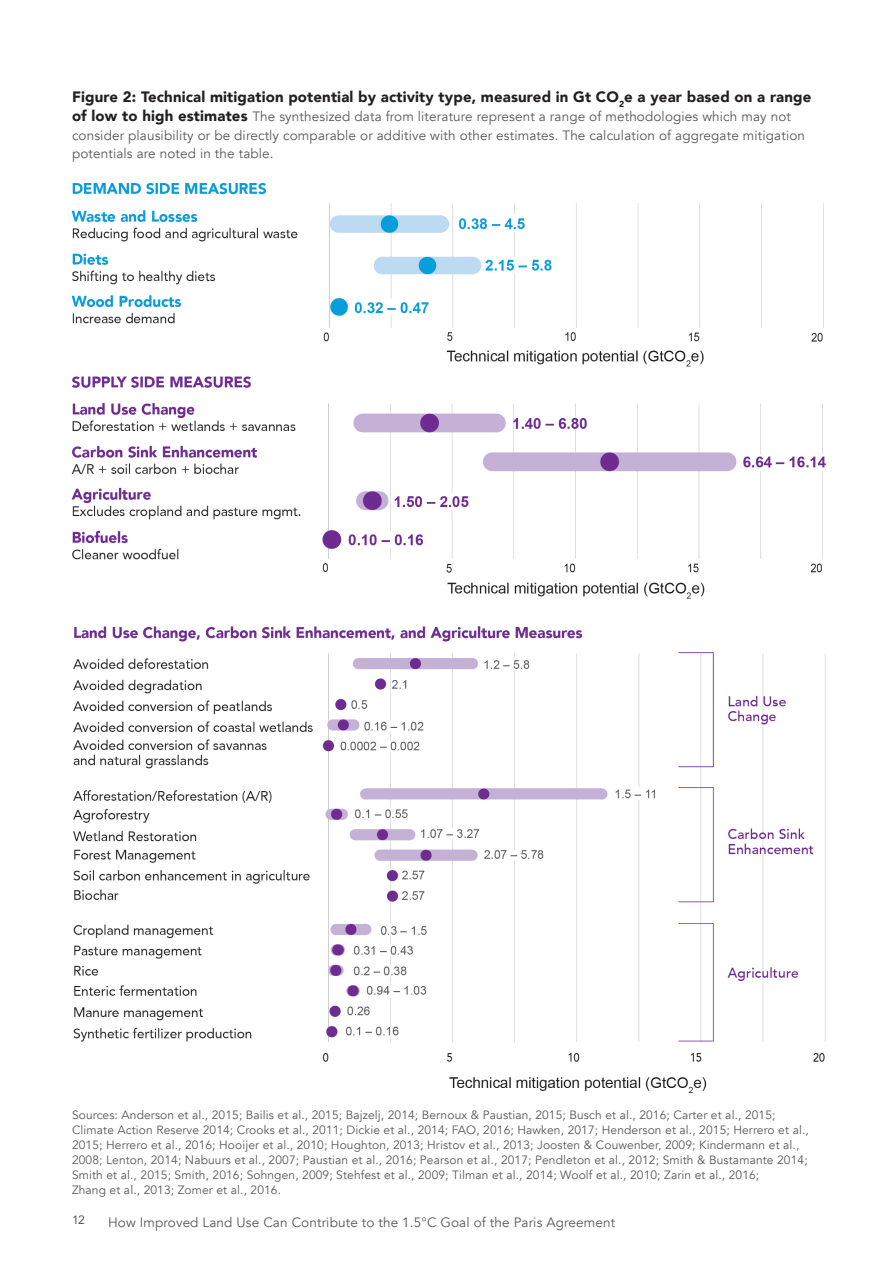
<style>
.page{position:relative;width:893px;height:1263px;background:#fff}
.page>*{position:absolute;margin:0;border:0;box-sizing:border-box;transform-origin:0 0}
.t1{font:900 15px "Avenir";letter-spacing:.01em;color:#231f20}
.t2{font:13.5px/18.8px "Avenir";letter-spacing:.01em;color:#57585a}
.t3{font:12px/15px "Avenir";letter-spacing:.01em;color:#57585a}
.t4{font:12px "Avenir";color:#57585a}
.s1{font-weight:900;font-size:15px;color:#231f20}
</style>
<div class="page">
<img style="left:71px;top:183px;width:755px;height:911px">
<hr style="left:892px;top:214px;width:1px;height:1049px;background:#e6e7e9">
<p class="t1" style="left:72px;top:87px;width:741px">Figure 2: Technical mitigation potential by activity type, measured in Gt CO<sub>2</sub>e a year based on a range</p>
<p class="t2" style="left:72px;top:107px;width:735px"><span class="s1">of low to high estimates</span> The synthesized data from literature represent a range of methodologies which may not consider plausibility or be directly comparable or additive with other estimates. The calculation of aggregate mitigation potentials are noted in the table.</p>
<p class="t3" style="left:72px;top:1108px;width:738px">Sources: Anderson et al., 2015; Bailis et al., 2015; Bajzelj, 2014; Bernoux &amp; Paustian, 2015; Busch et al., 2016; Carter et al., 2015; Climate Action Reserve 2014; Crooks et al., 2011; Dickie et al., 2014; FAO, 2016; Hawken, 2017; Henderson et al., 2015; Herrero et al., 2015; Herrero et al., 2016; Hooijer et al., 2010; Houghton, 2013; Hristov et al., 2013; Joosten &amp; Couwenber, 2009; Kindermann et al., 2008; Lenton, 2014; Nabuurs et al., 2007; Paustian et al., 2016; Pearson et al., 2017; Pendleton et al., 2012; Smith &amp; Bustamante 2014; Smith et al., 2015; Smith, 2016; Sohngen, 2009; Stehfest et al., 2009; Tilman et al., 2014; Woolf et al., 2010; Zarin et al., 2016;<br>Zhang et al., 2013; Zomer et al., 2016.</p>
<p class="t4" style="left:72px;top:1212px;width:14px">12</p>
<p class="t2" style="left:108px;top:1213px;width:509px">How Improved Land Use Can Contribute to the 1.5°C Goal of the Paris Agreement</p>
</div>
